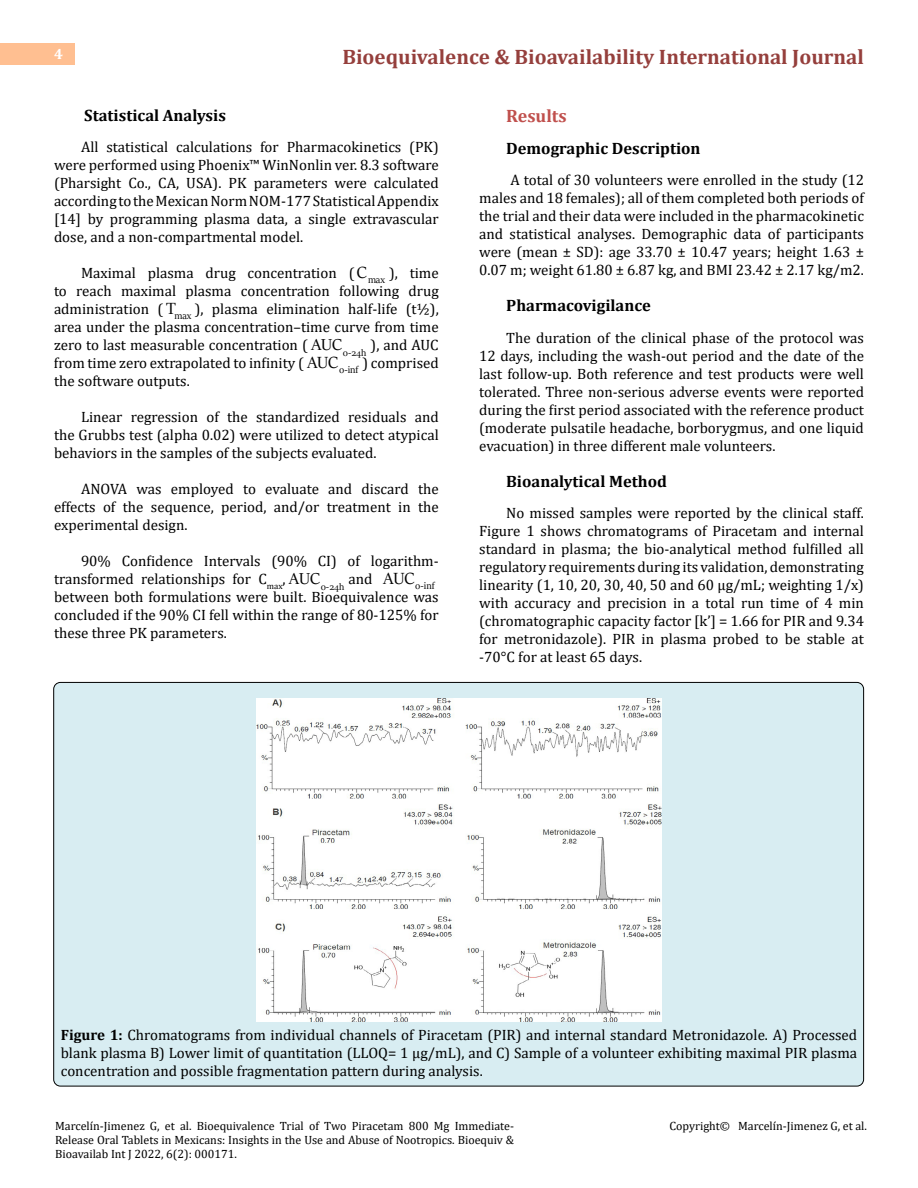
<style>
.page{position:relative;width:918px;height:1188px;background:#fff}
.page>*{position:absolute;margin:0;border:0;box-sizing:border-box;transform-origin:0 0}
.t1{font:700 21px "Cambria";color:#953f3c}
.t2{font:18.3px "Sitka Banner";color:#000}
.t3{font:700 18px "Cambria";color:#c0504d}
.t4{font:17.85px "Sitka Banner";color:#000}
.t5{font:700 16.5px "Cambria";color:#000}
.t6{font:15px/18px "Cambria";color:#000;text-align:justify}
.t7{font:700 15px "Cambria";color:#fff}
.t8{font:12px/14.4px "Cambria";color:#000;text-align:justify}
.t9{font:10.5px "Sitka Banner";color:#000}
.t10{font:10.35px "Sitka Banner";letter-spacing:-.005em;color:#000}
.s1{font-family:"Sitka Banner";font-size:18.3px}
.s2{font-weight:700}
</style>
<div class="page">
<div style="left:0;top:43px;width:75px;height:21px;background:#ffbf91"></div>
<div style="left:54px;top:682px;width:810px;height:404px;background:#d8edf2;border-radius:7px"></div>
<img style="left:256px;top:698px;width:406px;height:324px">
<p class="t7" style="left:54px;top:44px;width:10px">4</p>
<h1 class="t1" style="left:342px;top:42px;width:523px">Bioequivalence &amp; Bioavailability International Journal</h1>
<p class="t5" style="left:84px;top:104px;width:143px">Statistical Analysis</p>
<p class="t6" style="left:54px;top:138px;width:386px;text-indent:27px">All statistical calculations for Pharmacokinetics (PK) were performed using Phoenix™ WinNonlin ver. 8.3 software (Pharsight Co., CA, USA). PK parameters were calculated according to the Mexican Norm NOM-177 Statistical Appendix [14] by programming plasma data, a single extravascular dose, and a non-compartmental model.</p>
<p class="t6" style="left:81px;top:264px;width:305px">Maximal plasma drug concentration ( <sub>max</sub></p>
<p class="t6" style="left:54px;top:264px;width:386px;text-indent:303px"><span class="s1">C</span> ), time to reach maximal plasma concentration following drug administration ( <sub>max</sub></p>
<p class="t6" style="left:54px;top:300px;width:386px;text-indent:112px"><span class="s1">T</span> ), plasma elimination half-life (t½), area under the plasma concentration–time curve from time zero to last measurable concentration (</p>
<p class="t4" style="left:311px;top:333px;width:32px">AUC</p>
<p class="t6" style="left:371px;top:336px;width:70px">), and AUC</p>
<p class="t10" style="left:343px;top:345px;width:25px">0-24h</p>
<p class="t2" style="left:307px;top:350px;width:32px">AUC</p>
<p class="t6" style="left:363px;top:354px;width:78px">) comprised</p>
<p class="t6" style="left:54px;top:354px;width:251px">from time zero extrapolated to infinity (</p>
<p class="t9" style="left:339px;top:363px;width:21px">0-inf</p>
<p class="t6" style="left:54px;top:372px;width:137px">the software outputs.</p>
<p class="t6" style="left:54px;top:408px;width:386px;text-indent:27px">Linear regression of the standardized residuals and the Grubbs test (alpha 0.02) were utilized to detect atypical behaviors in the samples of the subjects evaluated.</p>
<p class="t6" style="left:54px;top:480px;width:386px;text-indent:27px">ANOVA was employed to evaluate and discard the effects of the sequence, period, and/or treatment in the experimental design.</p>
<p class="t6" style="left:54px;top:552px;width:386px;text-indent:27px">90% Confidence Intervals (90% CI) of logarithm&shy;transformed relationships for C<sub>max</sub>,</p>
<p class="t2" style="left:384px;top:566px;width:32px">AUC</p>
<p class="t6" style="left:54px;top:588px;width:386px">between both formulations were built. Bioequivalence was concluded if the 90% CI fell within the range of 80-125% for these three PK parameters.</p>
<p class="t4" style="left:289px;top:567px;width:32px">AUC</p>
<p class="t6" style="left:349px;top:570px;width:26px">and</p>
<p class="t9" style="left:415px;top:579px;width:21px">0-inf</p>
<p class="t10" style="left:321px;top:579px;width:25px">0-24h</p>
<p class="t3" style="left:506px;top:103px;width:62px">Results</p>
<p class="t5" style="left:506px;top:136px;width:196px">Demographic Description</p>
<p class="t6" style="left:479px;top:171px;width:386px;text-indent:31px">A total of 30 volunteers were enrolled in the study (12 males and 18 females); all of them completed both periods of the trial and their data were included in the pharmacokinetic and statistical analyses. Demographic data of participants were (mean ± SD): age 33.70 ± 10.47 years; height 1.63 ± 0.07 m; weight 61.80 ± 6.87 kg, and BMI 23.42 ± 2.17 kg/m2.</p>
<p class="t5" style="left:506px;top:294px;width:146px">Pharmacovigilance</p>
<p class="t6" style="left:479px;top:328px;width:386px;text-indent:27px">The duration of the clinical phase of the protocol was 12 days, including the wash-out period and the date of the last follow-up. Both reference and test products were well tolerated. Three non-serious adverse events were reported during the first period associated with the reference product (moderate pulsatile headache, borborygmus, and one liquid evacuation) in three different male volunteers.</p>
<p class="t5" style="left:506px;top:469px;width:162px">Bioanalytical Method</p>
<p class="t6" style="left:479px;top:504px;width:386px;text-indent:27px">No missed samples were reported by the clinical staff.<br>Figure 1 shows chromatograms of Piracetam and internal standard in plasma; the bio-analytical method fulfilled all regulatory requirements during its validation, demonstrating linearity (1, 10, 20, 30, 40, 50 and 60 μg/mL; weighting 1/x) with accuracy and precision in a total run time of 4 min (chromatographic capacity factor [k’] = 1.66 for PIR and 9.34 for metronidazole). PIR in plasma probed to be stable at -70°C for at least 65 days.</p>
<p class="t6" style="left:61px;top:1026px;width:798px"><span class="s2">Figure 1:</span> Chromatograms from individual channels of Piracetam (PIR) and internal standard Metronidazole. A) Processed blank plasma B) Lower limit of quantitation (LLOQ= 1 μg/mL), and C) Sample of a volunteer exhibiting maximal PIR plasma concentration and possible fragmentation pattern during analysis.</p>
<p class="t8" style="left:55px;top:1118px;width:461px">Marcelín-Jimenez G, et al. Bioequivalence Trial of Two Piracetam 800 Mg Immediate-Release Oral Tablets in Mexicans: Insights in the Use and Abuse of Nootropics. Bioequiv &amp; Bioavailab Int J 2022, 6(2): 000171.</p>
<p class="t8" style="left:669px;top:1118px;width:199px">Copyright© Marcelín-Jimenez G, et al.</p>
</div>
